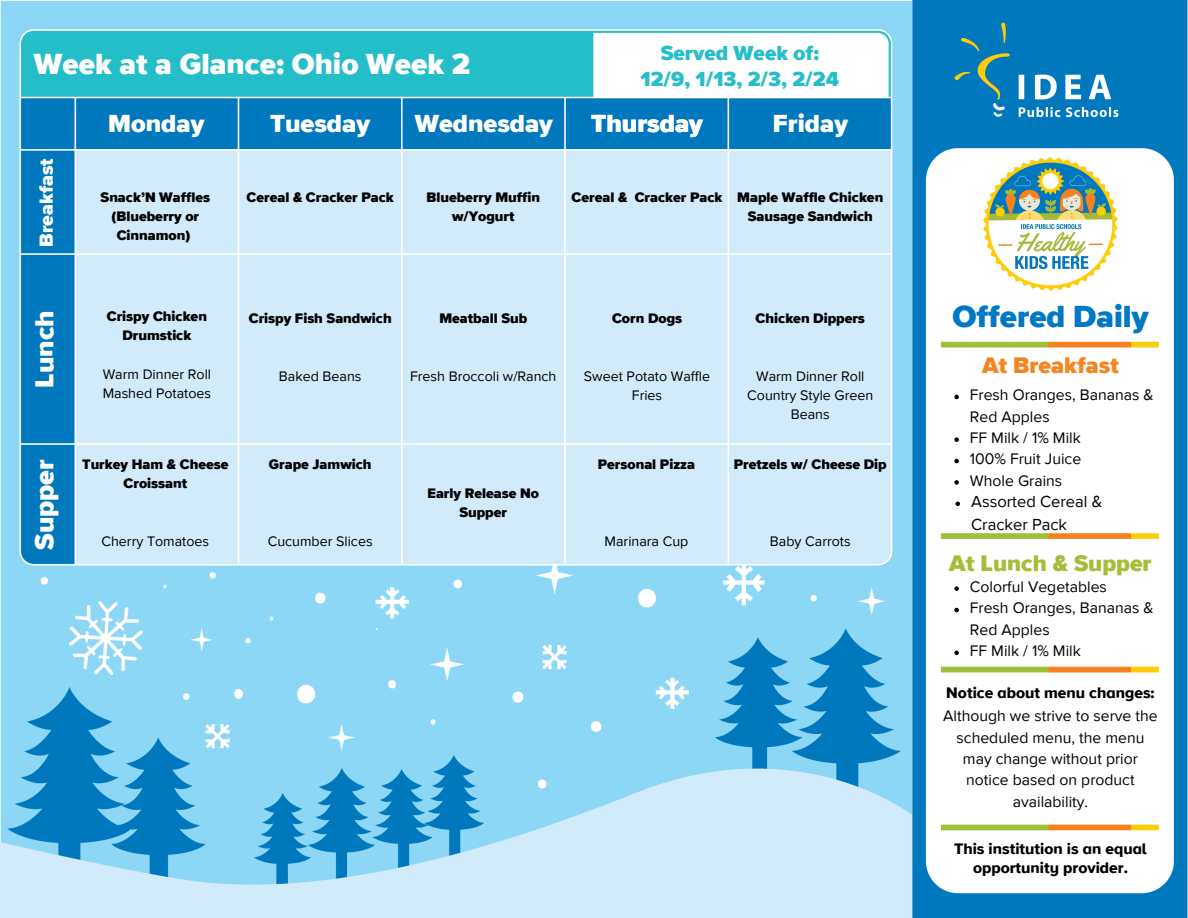
<style>
.page{position:relative;width:1188px;height:918px;background:#fff}
.page>*{position:absolute;margin:0;border:0;box-sizing:border-box;transform-origin:0 0}
.t1{font:900 31.5px "Proxima Nova";color:#0078c5}
.t2{font:900 30px "Proxima Nova";color:#fefefe}
.t3{font:900 27px "Proxima Nova";color:#fff}
.t4{font:900 25.5px "Proxima Nova";color:#fff}
.t5{font:900 23.25px "Proxima Nova";color:#a7bd39}
.t6{font:900 23.25px "Proxima Nova";color:#f6851f}
.t7{font:900 21px/25.8px "Proxima Nova";color:#27bec8;text-align:center}
.t8{font:900 19.5px "Proxima Nova";color:#fff}
.t9{font:16.5px/22.5px "Proxima Nova";color:#000}
.t10{font:15.75px/21.3px "Proxima Nova";color:#000}
.t11{font:15.75px/19.2px "Proxima Nova A Extrabld";color:#000;text-align:center}
.t12{font:900 14.25px/19.2px "Proxima Nova";color:#000;text-align:center}
.t13{font:14.25px/19.2px "Proxima Nova";color:#000;text-align:center}
</style>
<div class="page">
<img style="left:0;top:0;width:1188px;height:918px">
<img style="left:913px;top:0;width:275px;height:190px">
<img style="left:982px;top:156px;width:137px;height:137px">
<svg style="left:954px;top:395px;width:5px;height:4px"></svg>
<svg style="left:954px;top:437px;width:5px;height:5px"></svg>
<svg style="left:954px;top:459px;width:5px;height:4px"></svg>
<svg style="left:954px;top:480px;width:5px;height:5px"></svg>
<svg style="left:956px;top:502px;width:4px;height:4px"></svg>
<svg style="left:954px;top:586px;width:5px;height:5px"></svg>
<svg style="left:954px;top:608px;width:5px;height:4px"></svg>
<svg style="left:954px;top:651px;width:5px;height:4px"></svg>
<h3 class="t2" style="left:34px;top:51px;width:438px">Week at a Glance: Ohio Week 2</h3>
<h2 class="t7" style="left:641px;top:41px;width:200px">Served Week of:<br>12/9, 1/13, 2/3, 2/24</h2>
<h2 class="t4" style="left:108px;top:112px;width:98px">Monday</h2>
<h2 class="t4" style="left:270px;top:112px;width:102px">Tuesday</h2>
<h2 class="t4" style="left:415px;top:112px;width:140px">Wednesday</h2>
<h3 class="t4" style="left:591px;top:112px;width:113px">Thursday</h3>
<h2 class="t4" style="left:773px;top:112px;width:77px">Friday</h2>
<p class="t8" style="left:37px;top:247px;width:90px;rotate:-90deg">Breakfast</p>
<p class="t12" style="left:101px;top:188px;width:111px">Snack’N Waffles (Blueberry or<br>Cinnamon)</p>
<p class="t12" style="left:247px;top:188px;width:149px">Cereal &amp; Cracker Pack</p>
<p class="t12" style="left:427px;top:188px;width:115px">Blueberry Muffin w/Yogurt</p>
<h1 class="t12" style="left:572px;top:188px;width:152px">Cereal &amp; Cracker Pack</h1>
<p class="t12" style="left:737px;top:188px;width:148px">Maple Waffle Chicken<br>Sausage Sandwich</p>
<h2 class="t3" style="left:32px;top:388px;width:79px;rotate:-90deg">Lunch</h2>
<p class="t12" style="left:107px;top:308px;width:102px">Crispy Chicken<br>Drumstick</p>
<p class="t13" style="left:103px;top:365px;width:110px">Warm Dinner Roll</p>
<p class="t13" style="left:103px;top:384px;width:110px">Mashed Potatoes</p>
<p class="t12" style="left:249px;top:310px;width:144px">Crispy Fish Sandwich</p>
<p class="t13" style="left:279px;top:367px;width:84px">Baked Beans</p>
<p class="t12" style="left:439px;top:310px;width:89px">Meatball Sub</p>
<p class="t13" style="left:410px;top:367px;width:148px">Fresh Broccoli w/Ranch</p>
<h2 class="t3" style="left:32px;top:550px;width:92px;rotate:-90deg">Supper</h2>
<p class="t12" style="left:82px;top:455px;width:148px">Turkey Ham &amp; Cheese<br>Croissant</p>
<p class="t13" style="left:101px;top:532px;width:109px">Cherry Tomatoes</p>
<p class="t12" style="left:269px;top:455px;width:104px">Grape Jamwich</p>
<p class="t13" style="left:268px;top:532px;width:106px">Cucumber Slices</p>
<p class="t12" style="left:428px;top:484px;width:113px">Early Release No<br>Supper</p>
<h3 class="t12" style="left:612px;top:310px;width:72px">Corn Dogs</h3>
<p class="t13" style="left:584px;top:367px;width:128px">Sweet Potato Waffle<br>Fries</p>
<p class="t12" style="left:598px;top:455px;width:99px">Personal Pizza</p>
<p class="t12" style="left:756px;top:310px;width:111px">Chicken Dippers</p>
<h3 class="t13" style="left:756px;top:367px;width:110px">Warm Dinner Roll</h3>
<p class="t13" style="left:747px;top:386px;width:128px">Country Style Green<br>Beans</p>
<p class="t12" style="left:734px;top:455px;width:154px">Pretzels w/ Cheese Dip</p>
<p class="t13" style="left:605px;top:532px;width:85px">Marinara Cup</p>
<p class="t13" style="left:770px;top:532px;width:82px">Baby Carrots</p>
<p class="t1" style="left:952px;top:302px;width:198px">Offered Daily</p>
<p class="t6" style="left:982px;top:354px;width:138px">At Breakfast</p>
<p class="t10" style="left:970px;top:385px;width:185px">Fresh Oranges, Bananas &amp;<br>Red Apples</p>
<p class="t10" style="left:970px;top:428px;width:112px">FF Milk / 1% Milk</p>
<p class="t10" style="left:970px;top:449px;width:113px">100% Fruit Juice</p>
<p class="t10" style="left:970px;top:471px;width:94px">Whole Grains</p>
<p class="t9" style="left:971px;top:491px;width:133px">Assorted Cereal &amp;<br>Cracker Pack</p>
<h1 class="t5" style="left:949px;top:553px;width:204px">At Lunch &amp; Supper</h1>
<p class="t10" style="left:970px;top:577px;width:139px">Colorful Vegetables</p>
<p class="t10" style="left:970px;top:598px;width:185px">Fresh Oranges, Bananas &amp;<br>Red Apples</p>
<p class="t10" style="left:970px;top:641px;width:112px">FF Milk / 1% Milk</p>
<p class="t11" style="left:946px;top:683px;width:210px">Notice about menu changes:</p>
<p class="t10" style="left:943px;top:706px;width:216px;text-align:center">Although we strive to serve the scheduled menu, the menu may change without prior notice based on product availability.</p>
<p class="t11" style="left:954px;top:840px;width:194px">This institution is an equal opportunity provider.</p>
</div>
